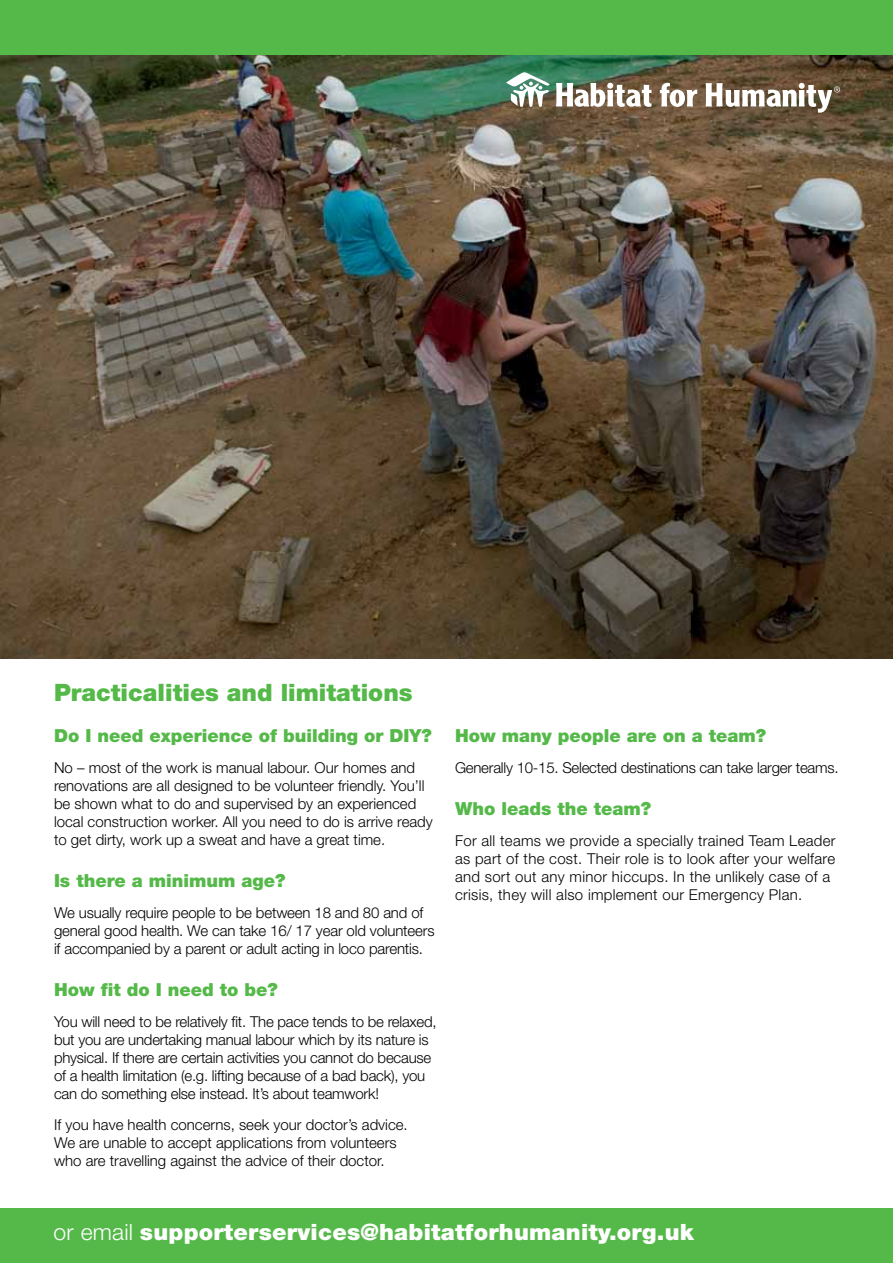
<style>
.page{position:relative;width:893px;height:1263px;background:#fff}
.page>*{position:absolute;margin:0;border:0;box-sizing:border-box;transform-origin:0 0}
.t1{font:900 24px "Helvetica Neue";color:#54b948}
.t2{font:900 22.5px "Helvetica Neue";letter-spacing:.01em;color:#fff}
.t3{font:900 18px "Helvetica Neue";color:#54b948}
.t4{font:300 15px/18px "Helvetica Neue";color:#000}
.t5{font:300 15px/18px "Helvetica Neue";letter-spacing:.02em;color:#000}
.s1{font-weight:300}
</style>
<div class="page">
<img style="left:0;top:54px;width:893px;height:604px">
<div style="left:0;top:1209px;width:893px;height:54px;background:#54b948"></div>
<div style="left:0;top:0;width:893px;height:54px;background:#54b948"></div>
<svg style="left:506px;top:72px;width:44px;height:35px"></svg>
<svg style="left:556px;top:83px;width:96px;height:24px"></svg>
<svg style="left:660px;top:83px;width:37px;height:24px"></svg>
<svg style="left:706px;top:83px;width:134px;height:30px"></svg>
<h1 class="t1" style="left:54px;top:678px;width:360px">Practicalities and limitations</h1>
<p class="t3" style="left:54px;top:725px;width:379px">Do I need experience of building or DIY?</p>
<p class="t4" style="left:54px;top:758px;width:380px">No – most of the work is manual labour. Our homes and renovations are all designed to be volunteer friendly. You’ll be shown what to do and supervised by an experienced local construction worker. All you need to do is arrive ready to get dirty, work up a sweat and have a great time.</p>
<p class="t3" style="left:54px;top:870px;width:233px">Is there a minimum age?</p>
<p class="t4" style="left:54px;top:903px;width:382px">We usually require people to be between 18 and 80 and of general good health. We can take 16/ 17 year old volunteers if accompanied by a parent or adult acting in loco parentis.</p>
<p class="t3" style="left:54px;top:979px;width:225px">How fit do I need to be?</p>
<p class="t4" style="left:54px;top:1012px;width:384px">You will need to be relatively fit. The pace tends to be relaxed, but you are undertaking manual labour which by its nature is physical. If there are certain activities you cannot do because of a health limitation (e.g. lifting because of a bad back), you can do something else instead. It’s about teamwork!</p>
<p class="t4" style="left:54px;top:1115px;width:355px">If you have health concerns, seek your doctor’s advice.<br>We are unable to accept applications from volunteers who are travelling against the advice of their doctor.</p>
<p class="t3" style="left:455px;top:725px;width:313px">How many people are on a team?</p>
<p class="t4" style="left:455px;top:758px;width:385px">Generally 10-15. Selected destinations can take larger teams.</p>
<p class="t3" style="left:455px;top:798px;width:198px">Who leads the team?</p>
<p class="t5" style="left:455px;top:831px;width:382px">For all teams we provide a specially trained Team Leader as part of the cost. Their role is to look after your welfare and sort out any minor hiccups. In the unlikely case of a crisis, they will also implement our Emergency Plan.</p>
<h2 class="t2" style="left:54px;top:1218px;width:642px"><span class="s1">or email</span> supporterservices@habitatforhumanity.org.uk</h2>
</div>
